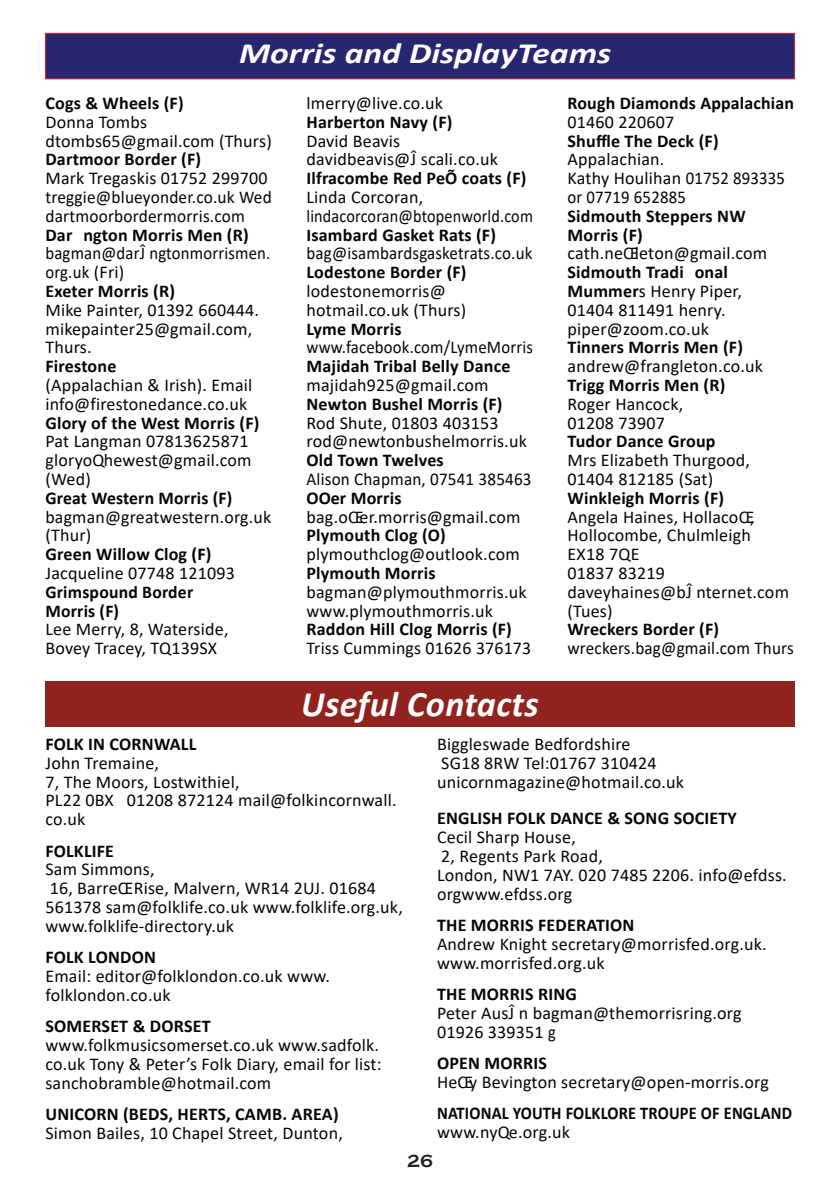
<style>
.page{position:relative;width:840px;height:1191px;background:#fff}
.page>*{position:absolute;margin:0;border:0;box-sizing:border-box;transform-origin:0 0}
.t1{font:italic 700 36px "Calibri";letter-spacing:.01em;color:#fff}
.t2{font:italic 700 29.4px "Calibri";color:#fff;scale:1.2 1}
.t3{font:18px/18.8px "Calibri";letter-spacing:.01em;color:#070504}
.t4{font:700 18px/18.8px "Calibri";letter-spacing:.01em;color:#070504}
.t5{font:18px/18.8px "Calibri";letter-spacing:.01em;color:#070504;scale:.93 1}
.t6{font:18px "Calibri";letter-spacing:.01em;color:#070504;scale:.95 1}
.t7{font:700 18px "Calibri";letter-spacing:.01em;color:#070504;scale:.91 1}
.t8{font:18px "Calibri";letter-spacing:.01em;color:#070504;scale:.94 1}
.t9{font:700 18px "Copperplate Gothic";color:#231f20}
.s1{font-weight:700}
</style>
<div class="page">
<div style="left:45px;top:33px;width:749px;height:46px;background:#27266e;border:1px solid #da1f26"></div>
<div style="left:45px;top:681px;width:749px;height:46px;background:#91231f"></div>
<h2 class="t2" style="left:239px;top:41px;width:311px">Morris and DisplayTeams</h2>
<p class="t4" style="left:45px;top:95px;width:140px">Cogs &amp; Wheels (F)</p>
<p class="t3" style="left:45px;top:114px;width:228px">Donna Tombs dtombs65@gmail.com (Thurs)</p>
<p class="t4" style="left:45px;top:151px;width:157px">Dartmoor Border (F)</p>
<p class="t3" style="left:45px;top:170px;width:228px">Mark Tregaskis 01752 299700 treggie@blueyonder.co.uk Wed dartmoorbordermorris.com</p>
<p class="t4" style="left:45px;top:227px;width:205px">Dar ngton Morris Men (R)</p>
<p class="t5" style="left:45px;top:245px;width:243px">bagman@darĴ ngtonmorrismen. org.uk (Fri)</p>
<p class="t4" style="left:45px;top:283px;width:131px">Exeter Morris (R)</p>
<p class="t3" style="left:45px;top:302px;width:215px">Mike Painter, 01392 660444. mikepainter25@gmail.com,<br>Thurs.</p>
<p class="t4" style="left:45px;top:358px;width:72px">Firestone</p>
<p class="t3" style="left:45px;top:377px;width:208px">(Appalachian &amp; Irish). Email info@firestonedance.co.uk</p>
<p class="t4" style="left:45px;top:415px;width:215px">Glory of the West Morris (F)</p>
<p class="t3" style="left:45px;top:433px;width:207px">Pat Langman 07813625871 gloryoQhewest@gmail.com (Wed)</p>
<p class="t4" style="left:45px;top:490px;width:188px">Great Western Morris (F)</p>
<p class="t3" style="left:45px;top:509px;width:227px">bagman@greatwestern.org.uk (Thur)</p>
<p class="t4" style="left:45px;top:546px;width:167px">Green Willow Clog (F)</p>
<p class="t3" style="left:45px;top:565px;width:191px">Jacqueline 07748 121093</p>
<p class="t4" style="left:45px;top:584px;width:149px">Grimspound Border<br>Morris (F)</p>
<p class="t3" style="left:45px;top:621px;width:184px">Lee Merry, 8, Waterside,<br>Bovey Tracey, TQ139SX</p>
<p class="t3" style="left:306px;top:95px;width:138px">lmerry@live.co.uk</p>
<p class="t4" style="left:306px;top:114px;width:147px">Harberton Navy (F)</p>
<p class="t3" style="left:306px;top:133px;width:193px">David Beavis davidbeavis@Ĵ scali.co.uk</p>
<p class="t4" style="left:306px;top:170px;width:221px">Ilfracombe Red PeÕ coats (F)</p>
<p class="t3" style="left:306px;top:189px;width:228px">Linda Corcoran, lindacorcoran@btopenworld.com</p>
<p class="t4" style="left:306px;top:227px;width:191px">Isambard Gasket Rats (F)</p>
<p class="t8" style="left:306px;top:246px;width:242px">bag@isambardsgasketrats.co.uk</p>
<p class="t4" style="left:306px;top:264px;width:161px">Lodestone Border (F)</p>
<p class="t3" style="left:306px;top:283px;width:161px">lodestonemorris@ hotmail.co.uk (Thurs)</p>
<p class="t4" style="left:306px;top:321px;width:96px">Lyme Morris</p>
<p class="t5" style="left:306px;top:339px;width:245px">www.facebook.com/LymeMorris</p>
<p class="t4" style="left:306px;top:358px;width:205px">Majidah Tribal Belly Dance</p>
<p class="t3" style="left:306px;top:377px;width:183px">majidah925@gmail.com</p>
<p class="t4" style="left:306px;top:396px;width:197px">Newton Bushel Morris (F)</p>
<p class="t3" style="left:306px;top:415px;width:222px">Rod Shute, 01803 403153 rod@newtonbushelmorris.uk</p>
<p class="t4" style="left:306px;top:452px;width:139px">Old Town Twelves</p>
<p class="t6" style="left:306px;top:471px;width:238px">Alison Chapman, 07541 385463</p>
<p class="t4" style="left:306px;top:490px;width:97px">OOer Morris</p>
<p class="t3" style="left:306px;top:509px;width:215px">bag.oŒer.morris@gmail.com</p>
<p class="t4" style="left:306px;top:527px;width:141px">Plymouth Clog (O)</p>
<p class="t3" style="left:306px;top:546px;width:215px">plymouthclog@outlook.com</p>
<p class="t4" style="left:306px;top:565px;width:131px">Plymouth Morris</p>
<p class="t3" style="left:306px;top:584px;width:222px">bagman@plymouthmorris.uk www.plymouthmorris.uk</p>
<p class="t4" style="left:306px;top:621px;width:207px">Raddon Hill Clog Morris (F)</p>
<p class="t3" style="left:306px;top:640px;width:226px">Triss Cummings 01626 376173</p>
<h1 class="t1" style="left:301px;top:689px;width:239px">Useful Contacts</h1>
<p class="t4" style="left:567px;top:95px;width:228px">Rough Diamonds Appalachian</p>
<p class="t3" style="left:567px;top:114px;width:108px">01460 220607</p>
<p class="t4" style="left:567px;top:133px;width:152px">Shuffle The Deck (F)</p>
<p class="t3" style="left:567px;top:151px;width:219px">Appalachian.<br>Kathy Houlihan 01752 893335 or 07719 652885</p>
<p class="t4" style="left:567px;top:208px;width:179px">Sidmouth Steppers NW<br>Morris (F)</p>
<p class="t3" style="left:567px;top:245px;width:201px">cath.neŒleton@gmail.com</p>
<p class="t3" style="left:567px;top:264px;width:176px"><span class="s1">Sidmouth Tradi onal<br>Mummer</span>s Henry Piper,<br>01404 811491 henry. piper@zoom.co.uk</p>
<p class="t4" style="left:567px;top:339px;width:177px">Tinners Morris Men (F)</p>
<p class="t3" style="left:567px;top:358px;width:197px">andrew@frangleton.co.uk</p>
<p class="t4" style="left:567px;top:377px;width:159px">Trigg Morris Men (R)</p>
<p class="t3" style="left:567px;top:396px;width:117px">Roger Hancock,<br>01208 73907</p>
<p class="t4" style="left:567px;top:433px;width:149px">Tudor Dance Group</p>
<p class="t3" style="left:567px;top:452px;width:184px">Mrs Elizabeth Thurgood,<br>01404 812185 (Sat)</p>
<p class="t4" style="left:567px;top:490px;width:158px">Winkleigh Morris (F)</p>
<p class="t3" style="left:567px;top:509px;width:223px">Angela Haines, HollacoŒ,<br>Hollocombe, Chulmleigh<br>EX18 7QE<br>01837 83219 daveyhaines@bĴ nternet.com (Tues)</p>
<p class="t4" style="left:567px;top:621px;width:153px">Wreckers Border (F)</p>
<p class="t6" style="left:567px;top:641px;width:239px">wreckers.bag@gmail.com Thurs</p>
<p class="t4" style="left:45px;top:736px;width:152px">FOLK IN CORNWALL</p>
<p class="t3" style="left:45px;top:755px;width:352px">John Tremaine,<br>7, The Moors, Lostwithiel,<br>PL22 0BX 01208 872124 mail@folkincornwall. co.uk</p>
<p class="t4" style="left:45px;top:842px;width:70px">FOLKLIFE</p>
<p class="t3" style="left:45px;top:861px;width:359px">Sam Simmons,<br>16, BarreŒ Rise, Malvern, WR14 2UJ. 01684<br>561378 sam@folklife.co.uk www.folklife.org.uk, www.folklife-directory.uk</p>
<p class="t4" style="left:45px;top:949px;width:112px">FOLK LONDON</p>
<p class="t3" style="left:45px;top:968px;width:286px">Email: editor@folklondon.co.uk www. folklondon.co.uk</p>
<p class="t4" style="left:45px;top:1018px;width:167px">SOMERSET &amp; DORSET</p>
<p class="t3" style="left:45px;top:1037px;width:337px">www.folkmusicsomerset.co.uk www.sadfolk. co.uk Tony &amp; Peter’s Folk Diary, email for list: sanchobramble@hotmail.com</p>
<p class="t4" style="left:45px;top:1106px;width:294px">UNICORN (BEDS, HERTS, CAMB. AREA)</p>
<p class="t3" style="left:45px;top:1125px;width:299px">Simon Bailes, 10 Chapel Street, Dunton,</p>
<p class="t3" style="left:437px;top:736px;width:248px">Biggleswade Bedfordshire<br>SG18 8RW Tel:01767 310424 unicornmagazine@hotmail.co.uk</p>
<p class="t4" style="left:437px;top:810px;width:301px">ENGLISH FOLK DANCE &amp; SONG SOCIETY</p>
<p class="t3" style="left:437px;top:829px;width:351px">Cecil Sharp House,<br>2, Regents Park Road,<br>London, NW1 7AY. 020 7485 2206. info@efdss. orgwww.efdss.org</p>
<p class="t4" style="left:437px;top:917px;width:199px">THE MORRIS FEDERATION</p>
<p class="t3" style="left:437px;top:936px;width:331px">Andrew Knight secretary@morrisfed.org.uk. www.morrisfed.org.uk</p>
<p class="t4" style="left:437px;top:986px;width:141px">THE MORRIS RING</p>
<p class="t3" style="left:437px;top:1005px;width:306px">Peter AusĴ n bagman@themorrisring.org<br>01926 339351 g</p>
<p class="t4" style="left:437px;top:1055px;width:111px">OPEN MORRIS</p>
<p class="t3" style="left:437px;top:1074px;width:333px">HeŒy Bevington secretary@open-morris.org</p>
<p class="t7" style="left:437px;top:1105px;width:391px">NATIONAL YOUTH FOLKLORE TROUPE OF ENGLAND</p>
<p class="t3" style="left:437px;top:1124px;width:134px">www.nyQe.org.uk</p>
<p class="t9" style="left:407px;top:1150px;width:27px">26</p>
</div>
